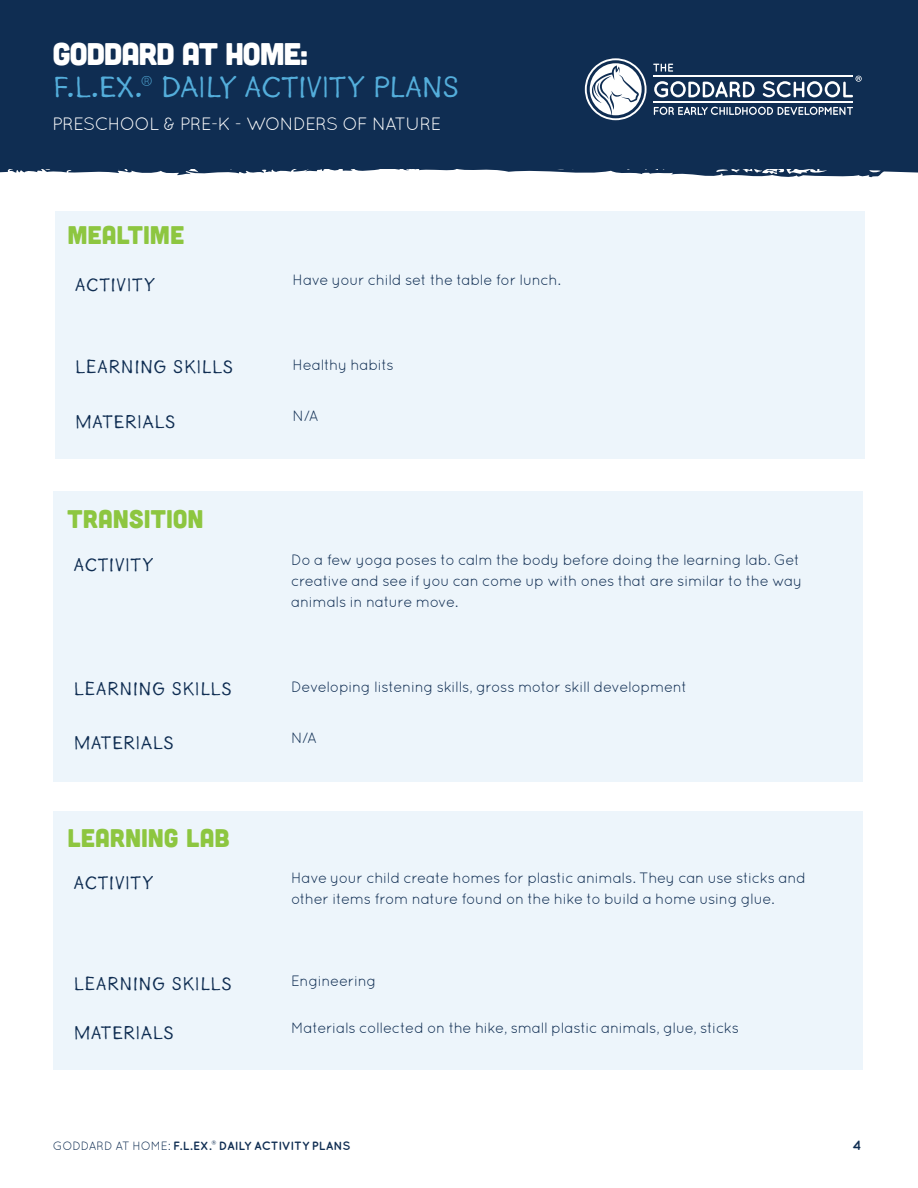
<style>
.page{position:relative;width:918px;height:1188px;background:#fff}
.page>*{position:absolute;margin:0;border:0;box-sizing:border-box;transform-origin:0 0}
.t1{font:31.35px "Goodlife Sans";letter-spacing:-.045em;color:#54aedb}
.t2{font:31.35px "Cubano";letter-spacing:-.045em;color:#fff}
.t3{font:25.5px "Cubano";letter-spacing:-.005em;color:#8dc640}
.t4{font:19.5px "Goodlife Sans";color:#0f2d52}
.t5{font:17.85px "Quicksand";letter-spacing:-.035em;color:#fff}
.t6{font:15px/21px "Quicksand";letter-spacing:-.03em;color:#0f2d52}
.t7{font:700 13.5px "Quicksand";color:#0f2d52}
.t8{font:700 12px "Quicksand";letter-spacing:-.005em;color:#0f2d52}
.s1{font-family:"Quicksand";font-size:28.35px}
.s2{font-weight:400}
</style>
<div class="page">
<div style="left:0;top:0;width:918px;height:168px;background:#0f2d52"></div>
<svg style="left:0;top:168px;width:918px;height:10px"></svg>
<svg style="left:654px;top:107px;width:199px;height:8px"></svg>
<svg style="left:653px;top:64px;width:20px;height:8px"></svg>
<svg style="left:654px;top:81px;width:101px;height:16px"></svg>
<hr style="left:653px;top:75px;width:200px;height:2px;background:#fff">
<hr style="left:653px;top:101px;width:200px;height:2px;background:#fff">
<svg style="left:585px;top:58px;width:62px;height:62px"></svg>
<svg style="left:763px;top:76px;width:99px;height:21px"></svg>
<div style="left:55px;top:212px;width:810px;height:247px;background:#edf5fb"></div>
<div style="left:53px;top:492px;width:810px;height:290px;background:#edf5fb"></div>
<div style="left:53px;top:811px;width:810px;height:259px;background:#edf5fb"></div>
<h1 class="t2" style="left:52px;top:34px;width:257px">GODDARD AT HOME:</h1>
<h1 class="t1" style="left:52px;top:70px;width:409px">F.L.EX.<span class="s1">®</span> DAILY ACTIVITY PLANS</h1>
<p class="t5" style="left:52px;top:114px;width:391px">PRESCHOOL &amp; PRE-K - WONDERS OF NATURE</p>
<h2 class="t3" style="left:68px;top:219px;width:118px">MEALTIME</h2>
<h3 class="t4" style="left:75px;top:274px;width:82px">ACTIVITY</h3>
<p class="t6" style="left:293px;top:269px;width:270px">Have your child set the table for lunch.</p>
<h3 class="t4" style="left:75px;top:356px;width:160px">LEARNING SKILLS</h3>
<p class="t6" style="left:293px;top:354px;width:103px">Healthy habits</p>
<h3 class="t4" style="left:75px;top:411px;width:102px">MATERIALS</h3>
<p class="t6" style="left:293px;top:406px;width:27px">N/A</p>
<h2 class="t3" style="left:67px;top:502px;width:138px">TRANSITION</h2>
<h3 class="t4" style="left:73px;top:554px;width:82px">ACTIVITY</h3>
<p class="t6" style="left:291px;top:549px;width:513px">Do a few yoga poses to calm the body before doing the learning lab. Get creative and see if you can come up with ones that are similar to the way animals in nature move.</p>
<h3 class="t4" style="left:73px;top:678px;width:160px">LEARNING SKILLS</h3>
<p class="t6" style="left:291px;top:676px;width:398px">Developing listening skills, gross motor skill development</p>
<h3 class="t4" style="left:73px;top:732px;width:102px">MATERIALS</h3>
<p class="t6" style="left:291px;top:727px;width:27px">N/A</p>
<h2 class="t3" style="left:67px;top:822px;width:164px">LEARNING LAB</h2>
<h3 class="t4" style="left:73px;top:872px;width:82px">ACTIVITY</h3>
<p class="t6" style="left:291px;top:867px;width:516px">Have your child create homes for plastic animals. They can use sticks and other items from nature found on the hike to build a home using glue.</p>
<h3 class="t4" style="left:73px;top:973px;width:160px">LEARNING SKILLS</h3>
<p class="t6" style="left:291px;top:971px;width:87px">Engineering</p>
<h3 class="t4" style="left:73px;top:1023px;width:102px">MATERIALS</h3>
<p class="t6" style="left:291px;top:1017px;width:450px">Materials collected on the hike, small plastic animals, glue, sticks</p>
<p class="t8" style="left:53px;top:1139px;width:299px"><span class="s2">GODDARD AT HOME:</span> F.L.EX.® DAILY ACTIVITY PLANS</p>
<p class="t7" style="left:852px;top:1137px;width:10px">4</p>
</div>
